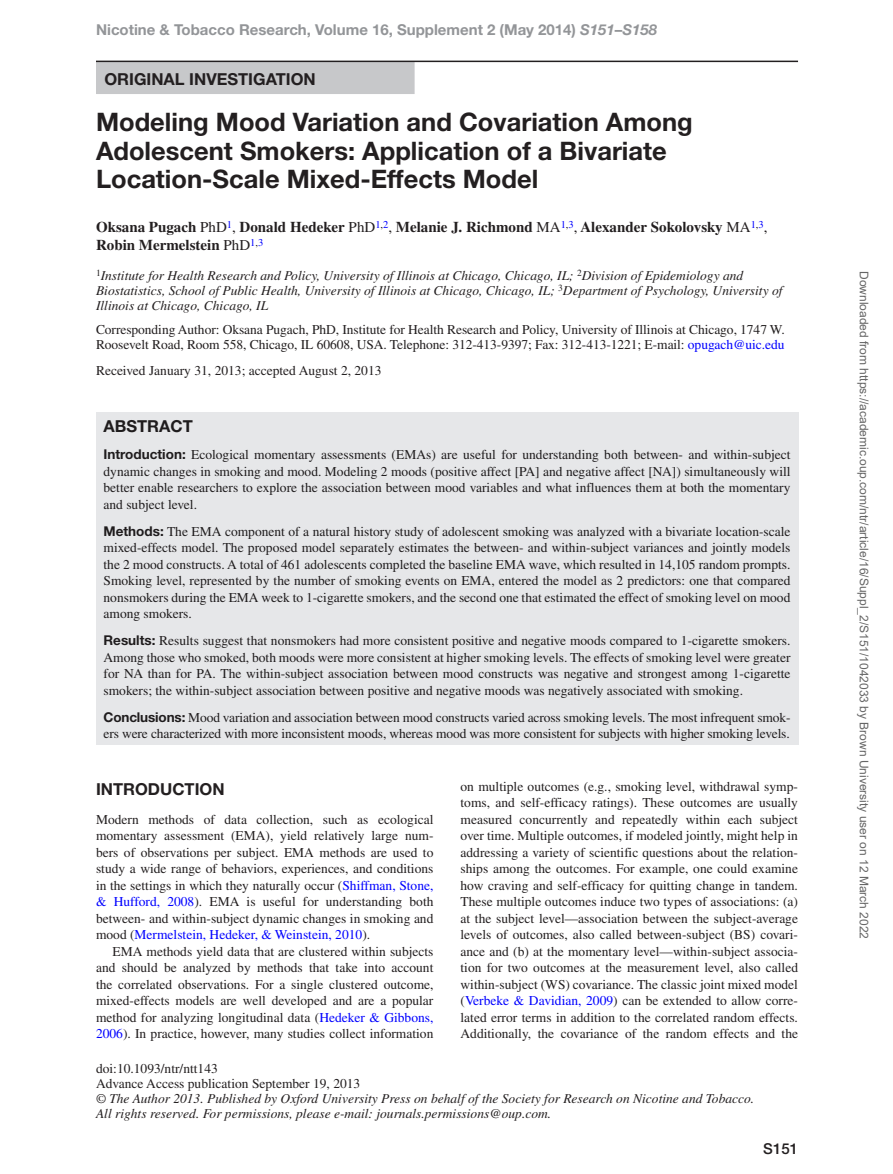
<style>
.page{position:relative;width:893px;height:1174px;background:#fff}
.page>*{position:absolute;margin:0;border:0;box-sizing:border-box;transform-origin:0 0}
.t1{font:700 25.5px/28.5px "Helvetica Neue LT Std";color:#231f20}
.t2{font:700 16.5px "Helvetica Neue LT Std";color:#231f20}
.t3{font:700 15px/18px "Times LT Std";color:#231f20}
.t4{font:700 15px "Helvetica Neue LT Std";color:#939598}
.t5{font:500 15px "Helvetica Neue LT Std";color:#231f20}
.t6{font:13.5px/16.5px "Times LT Std";letter-spacing:-.005em;color:#231f20;text-align:justify}
.t7{font:italic 13.5px/15px "Times LT Std";color:#231f20}
.t8{font:12px "Arial";color:#666}
.s1{font-style:italic}
.s2{font-weight:400}
.s3{color:#00f}
.s4{font-family:"Helvetica Neue LT Std";font-weight:700}
</style>
<div class="page">
<div style="left:96px;top:61px;width:319px;height:33px;background:#c7c8ca"></div>
<hr style="left:96px;top:61px;width:702px;height:1px;background:#231f20">
<div style="left:96px;top:413px;width:702px;height:332px;background:#e6e7e9"></div>
<p class="t4" style="left:96px;top:20px;width:563px">Nicotine &amp; Tobacco Research, Volume 16, Supplement 2 (May 2014) <span class="s1">S151</span>–<span class="s1">S158</span></p>
<p class="t2" style="left:104px;top:68px;width:199px">Original Investigation</p>
<h1 class="t1" style="left:96px;top:107px;width:598px">Modeling Mood Variation and Covariation Among<br>Adolescent Smokers: Application of a Bivariate<br>Location-Scale Mixed-Effects Model</h1>
<p class="t3" style="left:96px;top:218px;width:673px">Oksana Pugach <span class="s2">PhD</span><sup>1</sup><span class="s2">,</span> Donald Hedeker <span class="s2">PhD</span><sup>1</sup><sup>,</sup><sup>2</sup><span class="s2">,</span> Melanie J. Richmond <span class="s2">MA</span><sup>1</sup><sup>,</sup><sup>3</sup><span class="s2">,</span> Alexander Sokolovsky <span class="s2">MA</span><sup>1</sup><sup>,</sup><sup>3</sup><span class="s2">,<br></span>Robin Mermelstein <span class="s2">PhD</span><sup>1</sup><sup>,</sup><sup>3</sup></p>
<p class="t7" style="left:96px;top:268px;width:688px"><sup>1</sup>Institute for Health Research and Policy, University of Illinois at Chicago, Chicago, IL; <sup>2</sup>Division of Epidemiology and<br>Biostatistics, School of Public Health, University of Illinois at Chicago, Chicago, IL; <sup>3</sup>Department of Psychology, University of<br>Illinois at Chicago, Chicago, IL</p>
<p class="t6" style="left:96px;top:322px;width:690px;line-height:15px">Corresponding Author: Oksana Pugach, PhD, Institute for Health Research and Policy, University of Illinois at Chicago, 1747 W.<br>Roosevelt Road, Room 558, Chicago, IL 60608, USA. Telephone: 312-413-9397; Fax: 312-413-1221; E-mail: <span class="s3">opugach@uic.edu</span></p>
<p class="t6" style="left:96px;top:362px;width:287px">Received January 31, 2013; accepted August 2, 2013</p>
<p class="t2" style="left:104px;top:416px;width:13px">Abstr</p>
<p class="t2" style="left:159px;top:416px;width:24px">act</p>
<p class="t6" style="left:104px;top:446px;width:689px"><span class="s4">Introduction:</span> Ecological momentary assessments (EMAs) are useful for understanding both between- and within-subject dynamic changes in smoking and mood. Modeling 2 moods (positive affect [PA] and negative affect [NA]) simultaneously will better enable researchers to explore the association between mood variables and what influences them at both the momentary and subject level.</p>
<p class="t6" style="left:104px;top:522px;width:689px"><span class="s4">Methods:</span> The EMA component of a natural history study of adolescent smoking was analyzed with a bivariate location-scale mixed-effects model. The proposed model separately estimates the between- and within-subject variances and jointly models the 2 mood constructs. A total of 461 adolescents completed the baseline EMA wave, which resulted in 14,105 random prompts.<br>Smoking level, represented by the number of smoking events on EMA, entered the model as 2 predictors: one that compared nonsmokers during the EMA week to 1-cigarette smokers, and the second one that estimated the effect of smoking level on mood among smokers.</p>
<p class="t6" style="left:104px;top:632px;width:689px"><span class="s4">Results:</span> Results suggest that nonsmokers had more consistent positive and negative moods compared to 1-cigarette smokers.<br>Among those who smoked, both moods were more consistent at higher smoking levels. The effects of smoking level were greater for NA than for PA. The within-subject association between mood constructs was negative and strongest among 1-cigarette smokers; the within-subject association between positive and negative moods was negatively associated with smoking.</p>
<p class="t6" style="left:104px;top:708px;width:689px"><span class="s4">Conclusions:</span> Mood variation and association between mood constructs varied across smoking levels. The most infrequent smok&shy;ers were characterized with more inconsistent moods, whereas mood was more consistent for subjects with higher smoking levels.</p>
<p class="t2" style="left:96px;top:779px;width:12px">Intro</p>
<p class="t2" style="left:148px;top:779px;width:65px">duction</p>
<p class="t6" style="left:96px;top:810px;width:339px">Modern methods of data collection, such as ecological momentary assessment (EMA), yield relatively large num&shy;bers of observations per subject. EMA methods are used to study a wide range of behaviors, experiences, and conditions in the settings in which they naturally occur (<span class="s3">Shiffman, Stone, &amp; Hufford, 2008</span>). EMA is useful for understanding both between- and within-subject dynamic changes in smoking and mood (<span class="s3">Mermelstein, Hedeker, &amp; Weinstein, 2010</span>).</p>
<p class="t6" style="left:96px;top:942px;width:339px;text-indent:16px">EMA methods yield data that are clustered within subjects and should be analyzed by methods that take into account the correlated observations. For a single clustered outcome, mixed-effects models are well developed and are a popular method for analyzing longitudinal data (<span class="s3">Hedeker &amp; Gibbons, 2006</span>). In practice, however, many studies collect information</p>
<p class="t6" style="left:96px;top:1060px;width:123px">doi:10.1093/ntr/ntt143</p>
<p class="t6" style="left:96px;top:1075px;width:266px">Advance Access publication September 19, 2013</p>
<p class="t6" style="left:460px;top:777px;width:339px">on multiple outcomes (e.g., smoking level, withdrawal symp&shy;toms, and self-efficacy ratings). These outcomes are usually measured concurrently and repeatedly within each subject over time. Multiple outcomes, if modeled jointly, might help in addressing a variety of scientific questions about the relation&shy;ships among the outcomes. For example, one could examine how craving and self-efficacy for quitting change in tandem.<br>These multiple outcomes induce two types of associations: (a) at the subject level—association between the subject-average levels of outcomes, also called between-subject (BS) covari&shy;ance and (b) at the momentary level—within-subject associa&shy;tion for two outcomes at the measurement level, also called within-subject (WS) covariance. The classic joint mixed model (<span class="s3">Verbeke &amp; Davidian, 2009</span>) can be extended to allow corre&shy;lated error terms in addition to the correlated random effects.<br>Additionally, the covariance of the random effects and the</p>
<p class="t7" style="left:96px;top:1090px;width:660px">© The Author 2013. Published by Oxford University Press on behalf of the Society for Research on Nicotine and Tobacco.<br>All rights reserved. For permissions, please e-mail: journals.permissions@oup.com.</p>
<p class="t5" style="left:763px;top:1139px;width:36px">S151</p>
<p class="t8" style="left:868px;top:271px;width:669px;rotate:90deg">Downloaded from https://academic.oup.com/ntr/article/16/Suppl_2/S151/1042033 by Brown University user on 12 March 2022</p>
</div>
